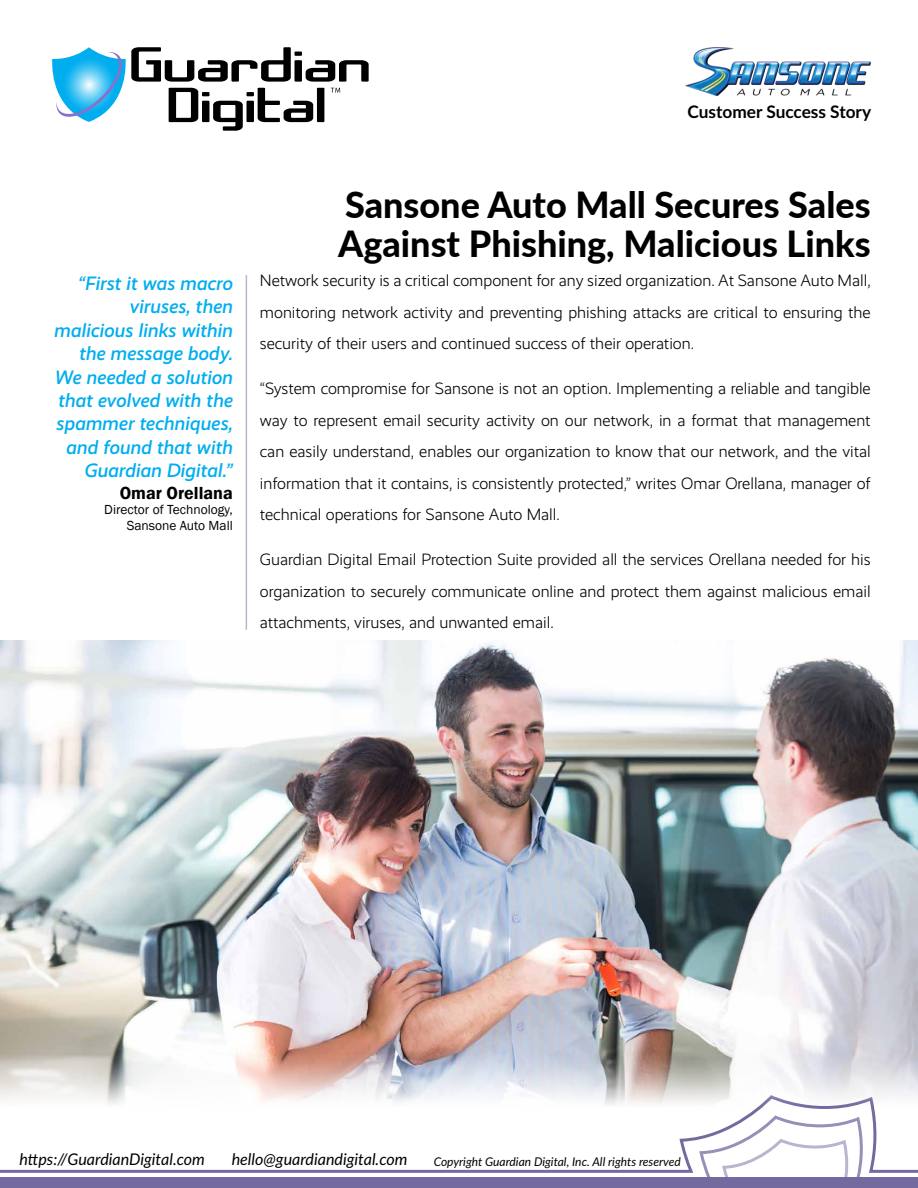
<style>
.page{position:relative;width:918px;height:1188px;background:#fff}
.page>*{position:absolute;margin:0;border:0;box-sizing:border-box;transform-origin:0 0}
.t1{font:800 36px/39px "Lato";color:#000}
.t2{font:italic 500 19.5px/23.4px "Realist";color:#00aeef;text-align:right}
.t3{font:600 18px "Franklin Gothic";color:#000}
.t4{font:700 17.25px "Lato";color:#000}
.t5{font:300 16.5px/31.5px "Realist";color:#000;text-align:justify}
.t6{font:italic 16.05px "Lato";color:#000}
.t7{font:13.5px/15.6px "Franklin Gothic";color:#000;text-align:right}
.t8{font:italic 12px "Lato";color:#000}
</style>
<div class="page">
<div style="left:0;top:1177px;width:918px;height:11px;background:#756a9f"></div>
<svg style="left:0;top:1133px;width:918px;height:41px"></svg>
<svg style="left:52px;top:47px;width:317px;height:84px"></svg>
<hr style="left:246px;top:275px;width:1px;height:355px;background:#bab5cf">
<img style="left:0;top:641px;width:918px;height:492px">
<img style="left:685px;top:47px;width:186px;height:49px">
<p class="t4" style="left:688px;top:99px;width:185px">Customer Success Story</p>
<p class="t2" style="left:54px;top:272px;width:180px">“First it was macro viruses, then malicious links within the message body.<br>We needed a solution that evolved with the spammer techniques, and found that with<br>Guardian Digital.”</p>
<p class="t3" style="left:120px;top:482px;width:115px">Omar Orellana</p>
<p class="t7" style="left:104px;top:502px;width:130px">Director of Technology,<br>Sansone Auto Mall</p>
<h1 class="t1" style="left:338px;top:184px;width:534px">Sansone Auto Mall Secures Sales<br>Against Phishing, Malicious Links</h1>
<p class="t5" style="left:260px;top:265px;width:612px">Network security is a critical component for any sized organization. At Sansone Auto Mall, monitoring network activity and preventing phishing attacks are critical to ensuring the security of their users and continued success of their operation.</p>
<p class="t5" style="left:260px;top:373px;width:612px">“System compromise for Sansone is not an option. Implementing a reliable and tangible way to represent email security activity on our network, in a format that management can easily understand, enables our organization to know that our network, and the vital information that it contains, is consistently protected,” writes Omar Orellana, manager of technical operations for Sansone Auto Mall.</p>
<p class="t5" style="left:260px;top:544px;width:612px">Guardian Digital Email Protection Suite provided all the services Orellana needed for his organization to securely communicate online and protect them against malicious email attachments, viruses, and unwanted email.</p>
<p class="t6" style="left:20px;top:1148px;width:187px">https://GuardianDigital.com</p>
<p class="t6" style="left:232px;top:1148px;width:177px">hello@guardiandigital.com</p>
<p class="t8" style="left:434px;top:1153px;width:249px">Copyright Guardian Digital, Inc. All rights reserved</p>
</div>
